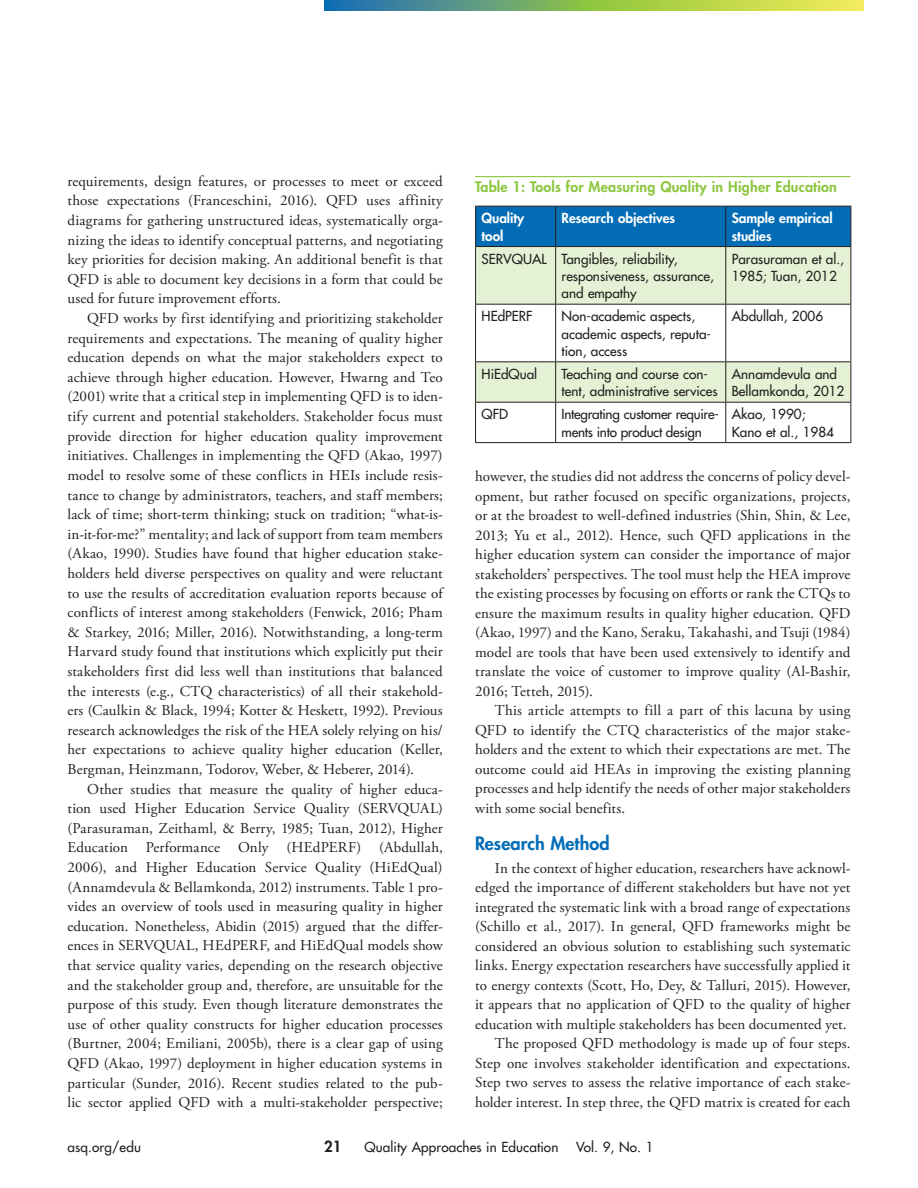
<style>
.page{position:relative;width:918px;height:1188px;background:#fff}
.page>*{position:absolute;margin:0;border:0;box-sizing:border-box;transform-origin:0 0}
.t1{font:800 18px "Futura Std";letter-spacing:.005em;color:#036cb6}
.t2{font:15px/19.6px "Adobe Garamond Pro";letter-spacing:.01em;color:#231f20;text-align:justify}
.t3{font:800 15px "Futura Std";color:#231f20}
.t4{font:800 14.25px "Futura Std";letter-spacing:.015em;color:#8dc63f}
.t5{font:500 13.5px/17.2px "Futura Std";color:#231f20}
.t6{font:800 13.5px/17.2px "Futura Std";color:#fff}
.t7{font:500 13.5px/17.2px "Futura Std";letter-spacing:-.02em;color:#231f20}
</style>
<div class="page">
<svg style="left:324px;top:0;width:540px;height:11px;background:#8cb867"></svg>
<hr style="left:475px;top:176px;width:375px;height:1px;background:#8dc63f">
<div style="left:476px;top:207px;width:374px;height:39px;background:#036cb6"></div>
<svg style="left:476px;top:247px;width:374px;height:155px;fill:#e5f1d4"></svg>
<hr style="left:475px;top:206px;width:81px;height:1px;background:#231f20">
<hr style="left:475px;top:207px;width:1px;height:39px;background:#231f20">
<hr style="left:556px;top:206px;width:170px;height:1px;background:#231f20">
<hr style="left:555px;top:207px;width:1px;height:39px;background:#231f20">
<hr style="left:726px;top:206px;width:125px;height:1px;background:#231f20">
<hr style="left:725px;top:207px;width:1px;height:39px;background:#231f20">
<hr style="left:850px;top:207px;width:1px;height:39px;background:#231f20">
<hr style="left:475px;top:246px;width:81px;height:1px;background:#231f20">
<hr style="left:475px;top:247px;width:1px;height:57px;background:#231f20">
<hr style="left:556px;top:246px;width:170px;height:1px;background:#231f20">
<hr style="left:555px;top:247px;width:1px;height:57px;background:#231f20">
<hr style="left:726px;top:246px;width:125px;height:1px;background:#231f20">
<hr style="left:725px;top:247px;width:1px;height:57px;background:#231f20">
<hr style="left:850px;top:247px;width:1px;height:57px;background:#231f20">
<hr style="left:475px;top:304px;width:81px;height:1px;background:#231f20">
<hr style="left:475px;top:305px;width:1px;height:56px;background:#231f20">
<hr style="left:556px;top:304px;width:170px;height:1px;background:#231f20">
<hr style="left:555px;top:305px;width:1px;height:56px;background:#231f20">
<hr style="left:726px;top:304px;width:125px;height:1px;background:#231f20">
<hr style="left:725px;top:305px;width:1px;height:56px;background:#231f20">
<hr style="left:850px;top:305px;width:1px;height:56px;background:#231f20">
<hr style="left:475px;top:361px;width:81px;height:1px;background:#231f20">
<hr style="left:475px;top:362px;width:1px;height:40px;background:#231f20">
<hr style="left:556px;top:361px;width:170px;height:1px;background:#231f20">
<hr style="left:555px;top:362px;width:1px;height:40px;background:#231f20">
<hr style="left:726px;top:361px;width:125px;height:1px;background:#231f20">
<hr style="left:725px;top:362px;width:1px;height:40px;background:#231f20">
<hr style="left:850px;top:362px;width:1px;height:40px;background:#231f20">
<hr style="left:475px;top:402px;width:81px;height:1px;background:#231f20">
<hr style="left:475px;top:403px;width:1px;height:39px;background:#231f20">
<hr style="left:556px;top:402px;width:170px;height:1px;background:#231f20">
<hr style="left:555px;top:403px;width:1px;height:39px;background:#231f20">
<hr style="left:726px;top:402px;width:125px;height:1px;background:#231f20">
<hr style="left:725px;top:403px;width:1px;height:39px;background:#231f20">
<hr style="left:850px;top:403px;width:1px;height:39px;background:#231f20">
<hr style="left:475px;top:442px;width:81px;height:1px;background:#231f20">
<hr style="left:556px;top:442px;width:170px;height:1px;background:#231f20">
<hr style="left:726px;top:442px;width:125px;height:1px;background:#231f20">
<p class="t2" style="left:68px;top:172px;width:377px">requirements, design features, or processes to meet or exceed those expectations (Franceschini, 2016). QFD uses affinity diagrams for gathering unstructured ideas, systematically orga&shy;nizing the ideas to identify conceptual patterns, and negotiating key priorities for decision making. An additional benefit is that QFD is able to document key decisions in a form that could be used for future improvement efforts.</p>
<p class="t2" style="left:68px;top:309px;width:377px;text-indent:20px">QFD works by first identifying and prioritizing stakeholder requirements and expectations. The meaning of quality higher education depends on what the major stakeholders expect to achieve through higher education. However, Hwarng and Teo (2001) write that a critical step in implementing QFD is to iden&shy;tify current and potential stakeholders. Stakeholder focus must provide direction for higher education quality improvement initiatives. Challenges in implementing the QFD (Akao, 1997) model to resolve some of these conflicts in HEIs include resis&shy;tance to change by administrators, teachers, and staff members; lack of time; short-term thinking; stuck on tradition; “what-is&shy;in-it-for-me?” mentality; and lack of support from team members (Akao, 1990). Studies have found that higher education stake&shy;holders held diverse perspectives on quality and were reluctant to use the results of accreditation evaluation reports because of conflicts of interest among stakeholders (Fenwick, 2016; Pham &amp; Starkey, 2016; Miller, 2016). Notwithstanding, a long-term Harvard study found that institutions which explicitly put their stakeholders first did less well than institutions that balanced the interests (e.g., CTQ characteristics) of all their stakehold&shy;ers (Caulkin &amp; Black, 1994; Kotter &amp; Heskett, 1992). Previous research acknowledges the risk of the HEA solely relying on his/ her expectations to achieve quality higher education (Keller, Bergman, Heinzmann, Todorov, Weber, &amp; Heberer, 2014).</p>
<p class="t2" style="left:68px;top:780px;width:377px;text-indent:20px">Other studies that measure the quality of higher educa&shy;tion used Higher Education Service Quality (SERVQUAL) (Parasuraman, Zeithaml, &amp; Berry, 1985; Tuan, 2012), Higher Education Performance Only (HEdPERF) (Abdullah, 2006), and Higher Education Service Quality (HiEdQual) (Annamdevula &amp; Bellamkonda, 2012) instruments. Table 1 pro&shy;vides an overview of tools used in measuring quality in higher education. Nonetheless, Abidin (2015) argued that the differ&shy;ences in SERVQUAL, HEdPERF, and HiEdQual models show that service quality varies, depending on the research objective and the stakeholder group and, therefore, are unsuitable for the purpose of this study. Even though literature demonstrates the use of other quality constructs for higher education processes (Burtner, 2004; Emiliani, 2005b), there is a clear gap of using QFD (Akao, 1997) deployment in higher education systems in particular (Sunder, 2016). Recent studies related to the pub&shy;lic sector applied QFD with a multi-stakeholder perspective;</p>
<p class="t4" style="left:475px;top:178px;width:363px">Table 1: Tools for Measuring Quality in Higher Education</p>
<p class="t6" style="left:482px;top:210px;width:44px">Quality tool</p>
<p class="t6" style="left:562px;top:210px;width:115px">Research objectives</p>
<p class="t6" style="left:732px;top:210px;width:103px">Sample empirical studies</p>
<p class="t5" style="left:562px;top:250px;width:154px;text-indent:-80px">SERVQUAL Tangibles, reliability, responsiveness, assurance, and empathy</p>
<p class="t5" style="left:732px;top:250px;width:114px">Parasuraman et al.,<br>1985; Tuan, 2012</p>
<p class="t5" style="left:482px;top:308px;width:53px">HEdPERF</p>
<p class="t5" style="left:562px;top:308px;width:151px">Non-academic aspects, academic aspects, reputa&shy;tion, access</p>
<p class="t5" style="left:732px;top:308px;width:93px">Abdullah, 2006</p>
<p class="t5" style="left:482px;top:365px;width:57px">HiEdQual</p>
<p class="t5" style="left:562px;top:365px;width:158px">Teaching and course con&shy;tent, administrative services</p>
<p class="t5" style="left:732px;top:365px;width:114px">Annamdevula and<br>Bellamkonda, 2012</p>
<p class="t5" style="left:482px;top:406px;width:28px">QFD</p>
<p class="t7" style="left:562px;top:406px;width:159px">Integrating customer require&shy;ments into product design</p>
<p class="t5" style="left:732px;top:406px;width:104px">Akao, 1990;<br>Kano et al., 1984</p>
<p class="t2" style="left:475px;top:467px;width:377px">however, the studies did not address the concerns of policy devel&shy;opment, but rather focused on specific organizations, projects, or at the broadest to well-defined industries (Shin, Shin, &amp; Lee, 2013; Yu et al., 2012). Hence, such QFD applications in the higher education system can consider the importance of major stakeholders’ perspectives. The tool must help the HEA improve the existing processes by focusing on efforts or rank the CTQs to ensure the maximum results in quality higher education. QFD (Akao, 1997) and the Kano, Seraku, Takahashi, and Tsuji (1984) model are tools that have been used extensively to identify and translate the voice of customer to improve quality (Al-Bashir, 2016; Tetteh, 2015).</p>
<p class="t2" style="left:475px;top:701px;width:377px;text-indent:20px">This article attempts to fill a part of this lacuna by using QFD to identify the CTQ characteristics of the major stake&shy;holders and the extent to which their expectations are met. The outcome could aid HEAs in improving the existing planning processes and help identify the needs of other major stakeholders with some social benefits.</p>
<p class="t1" style="left:475px;top:832px;width:136px">Research Method</p>
<p class="t2" style="left:475px;top:859px;width:377px;text-align:right">In the context of higher education, researchers have acknowl&shy;edged the importance of different stakeholders but have not yet integrated the systematic link with a broad range of expectations (Schillo et al., 2017). In general, QFD frameworks might be considered an obvious solution to establishing such systematic links. Energy expectation researchers have successfully applied it to energy contexts (Scott, Ho, Dey, &amp; Talluri, 2015). However, it appears that no application of QFD to the quality of higher education with multiple stakeholders has been documented yet.<br>The proposed QFD methodology is made up of four steps.<br>Step one involves stakeholder identification and expectations.<br>Step two serves to assess the relative importance of each stake&shy;holder interest. In step three, the QFD matrix is created for each</p>
<p class="t5" style="left:68px;top:1138px;width:75px">asq.org/edu</p>
<p class="t3" style="left:324px;top:1137px;width:19px">21</p>
<p class="t5" style="left:364px;top:1138px;width:195px">Quality Approaches in Education</p>
<p class="t5" style="left:576px;top:1138px;width:79px">Vol. 9, No. 1</p>
</div>
